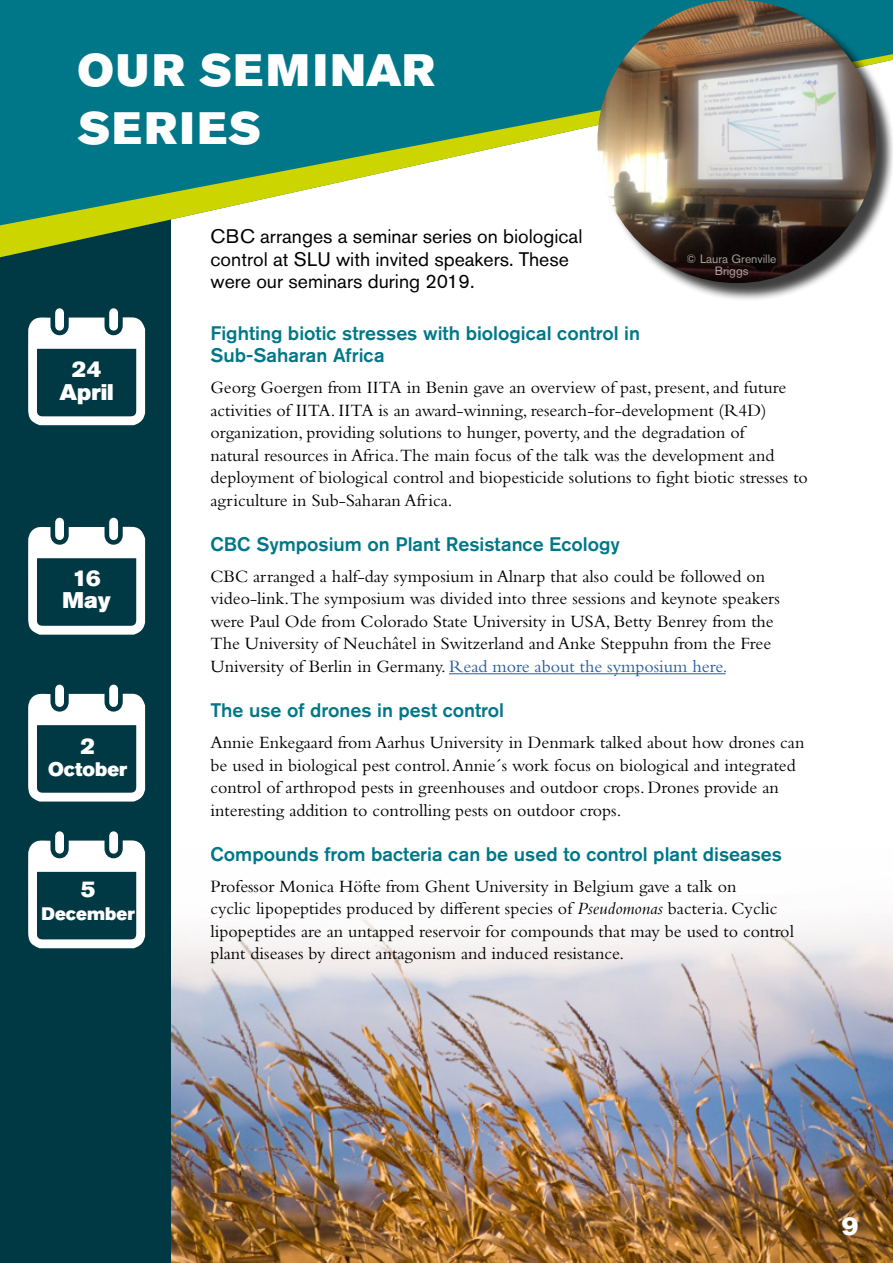
<style>
.page{position:relative;width:893px;height:1263px;background:#fff}
.page>*{position:absolute;margin:0;border:0;box-sizing:border-box;transform-origin:0 0}
.t1{font:45px/57.8px "Akzidenz Grotesk Std Super";letter-spacing:.075em;color:#fff}
.t2{font:25.5px "Akzidenz Grotesk Std Super";color:#fff}
.t3{font:22.5px/22.5px "Akzidenz Grotesk Std Super";color:#fff;text-align:center}
.t4{font:500 19.5px/22.5px "Akzidenz Grotesk Std";color:#078}
.t5{font:19.5px/22.5px "Akzidenz Grotesk Std";color:#000}
.t6{font:19.5px "Akzidenz Grotesk Std Super";color:#fff}
.t7{font:18px/22.5px "Bembo Std";color:#000}
.t8{font:18px "Akzidenz Grotesk Std Super";color:#fff}
.t9{font:12px/12px "Akzidenz Grotesk Std";color:#fff;text-align:center}
.s1{color:#275b9b}
.s2{font-style:italic}
</style>
<div class="page">
<img style="left:170px;top:702px;width:723px;height:561px">
<div style="left:0;top:142px;width:170px;height:1121px;background:#003843"></div>
<hr style="left:449px;top:673px;width:277px;height:1px;background:#275b9b">
<div style="left:0;top:0;width:893px;height:54px;background:#078"></div>
<svg style="left:0;top:54px;width:597px;height:203px;fill:#078"></svg>
<svg style="left:28px;top:308px;width:117px;height:117px"></svg>
<svg style="left:28px;top:518px;width:117px;height:117px"></svg>
<svg style="left:28px;top:685px;width:117px;height:116px"></svg>
<svg style="left:28px;top:831px;width:117px;height:117px"></svg>
<div style="left:600px;top:2px;width:293px;height:300px;background:#000;opacity:.75"></div>
<img style="left:597px;top:0;width:279px;height:283px">
<h1 class="t1" style="left:78px;top:42px;width:358px">OUR SEMINAR<br>SERIES</h1>
<p class="t5" style="left:210px;top:225px;width:373px">CBC arranges a seminar series on biological control at SLU with invited speakers. These were our seminars during 2019.</p>
<p class="t9" style="left:687px;top:253px;width:91px">© Laura Grenville<br>Briggs</p>
<p class="t3" style="left:59px;top:358px;width:56px">24<br>April</p>
<p class="t3" style="left:63px;top:567px;width:50px">16<br>May</p>
<p class="t3" style="left:80px;top:735px;width:16px">2</p>
<p class="t6" style="left:48px;top:758px;width:81px">October</p>
<p class="t3" style="left:81px;top:878px;width:16px">5</p>
<p class="t8" style="left:42px;top:903px;width:95px">December</p>
<p class="t4" style="left:210px;top:321px;width:431px">Fighting biotic stresses with biological control in<br>Sub-Saharan Africa</p>
<p class="t7" style="left:210px;top:376px;width:599px">Georg Goergen from IITA in Benin gave an overview of past, present, and future activities of IITA. IITA is an award-winning, research-for-development (R4D) organization, providing solutions to hunger, poverty, and the degradation of<br>natural resources in Africa.The main focus of the talk was the development and deployment of biological control and biopesticide solutions to fight biotic stresses to agriculture in Sub-Saharan Africa.</p>
<p class="t4" style="left:210px;top:532px;width:411px">CBC Symposium on Plant Resistance Ecology</p>
<p class="t7" style="left:210px;top:565px;width:571px">CBC arranged a half-day symposium in Alnarp that also could be followed on video-link.The symposium was divided into three sessions and keynote speakers were Paul Ode from Colorado State University in USA, Betty Benrey from the The University of Neuchâtel in Switzerland and Anke Steppuhn from the Free University of Berlin in Germany. <span class="s1">Read more about the symposium here.</span></p>
<p class="t4" style="left:210px;top:698px;width:295px">The use of drones in pest control</p>
<p class="t7" style="left:210px;top:731px;width:595px">Annie Enkegaard from Aarhus University in Denmark talked about how drones can be used in biological pest control. Annie´s work focus on biological and integrated control of arthropod pests in greenhouses and outdoor crops. Drones provide an interesting addition to controlling pests on outdoor crops.</p>
<p class="t4" style="left:210px;top:842px;width:573px">Compounds from bacteria can be used to control plant diseases</p>
<p class="t7" style="left:210px;top:874px;width:585px">Professor Monica Höfte from Ghent University in Belgium gave a talk on<br>cyclic lipopeptides produced by different species of <span class="s2">Pseudomonas</span> bacteria. Cyclic lipopeptides are an untapped reservoir for compounds that may be used to control plant diseases by direct antagonism and induced resistance.</p>
<h2 class="t2" style="left:842px;top:1211px;width:18px">9</h2>
</div>
